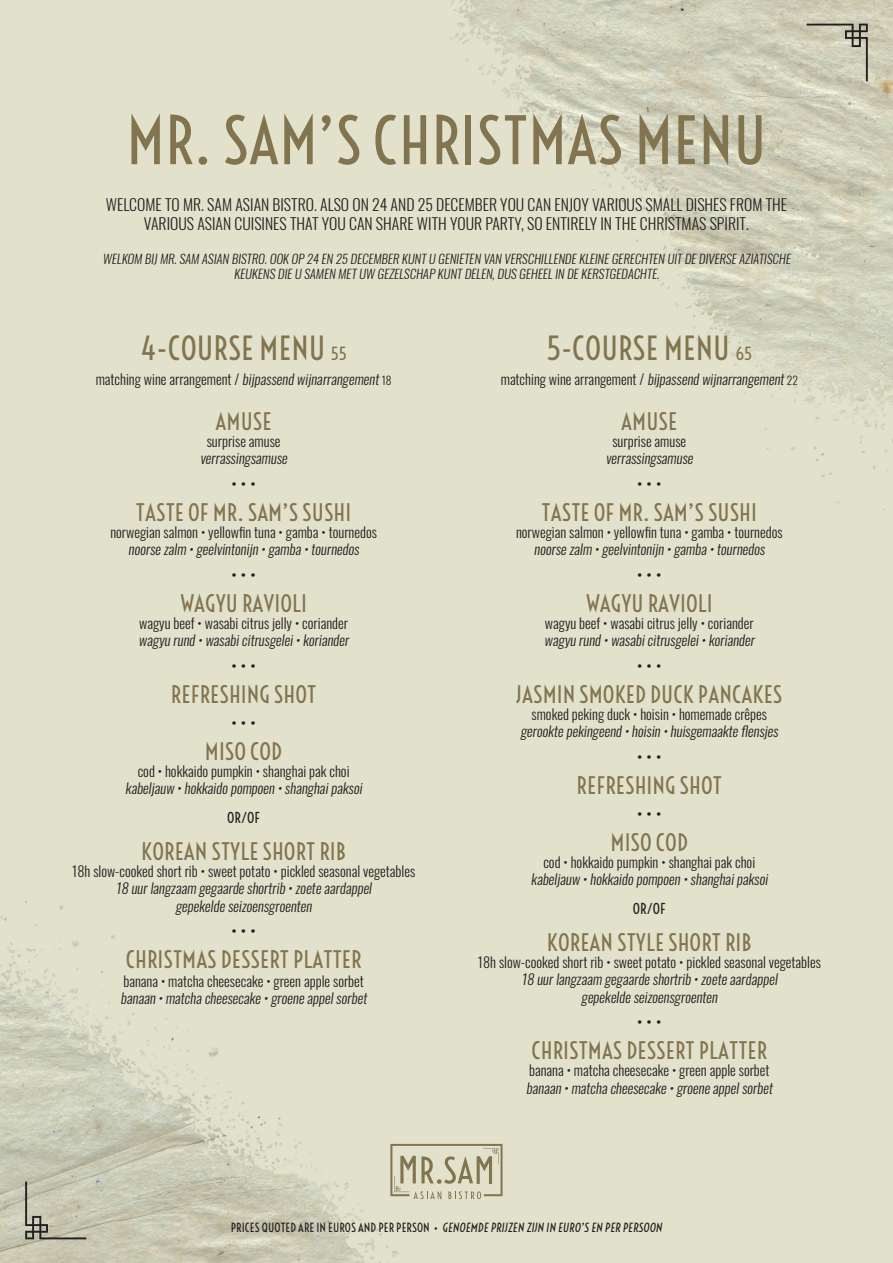
<style>
.page{position:relative;width:893px;height:1263px;background:#fff}
.page>*{position:absolute;margin:0;border:0;box-sizing:border-box;transform-origin:0 0}
.t1{font:63px "Voltaire";color:#81744f}
.t2{font:31.5px "Voltaire";color:#81744f}
.t3{font:22.95px "Voltaire";color:#81744f}
.t4{font:17.1px "Voltaire";color:#231f20}
.t5{font:300 15.75px/18.9px "Oswald";color:#231f20;text-align:center}
.t6{font:300 14.25px "Oswald";color:#231f20}
.t7{font:14.25px "Voltaire";color:#231f20}
.t8{font:300 12.6px/15.1px "Oswald";color:#231f20;text-align:center}
.t9{font:12px "Voltaire";color:#231f20}
.s1{font-size:17.1px}
.s2{font-size:11.4px}
</style>
<div class="page">
<img style="left:0;top:0;width:893px;height:1263px">
<svg style="left:390px;top:1144px;width:113px;height:55px;background:#c8c4aa"></svg>
<svg style="left:806px;top:21px;width:66px;height:70px;background:#c0beaa"></svg>
<svg style="left:21px;top:1172px;width:65px;height:70px;background:#b8b7a4"></svg>
<p class="t1" style="left:126px;top:102px;width:642px">MR. SAM’S CHRISTMAS MENU</p>
<p class="t5" style="left:106px;top:193px;width:683px">WELCOME TO MR. SAM ASIAN BISTRO. ALSO ON 24 AND 25 DECEMBER YOU CAN ENJOY VARIOUS SMALL DISHES FROM THE<br>VARIOUS ASIAN CUISINES THAT YOU CAN SHARE WITH YOUR PARTY, SO ENTIRELY IN THE CHRISTMAS SPIRIT.</p>
<p class="t8" style="left:103px;top:250px;width:692px">WELKOM BIJMR.SAM ASIAN BISTRO.OOK OP 24 EN 25 DECEMBER KUNT U GENIETEN VAN VERSCHILLENDEKLEINEGERECHTEN UIT DEDIVERSEAZIATISCHE<br>KEUKENS DIEU SAMEN MET UW GEZELSCHAP KUNT DELEN,DUS GEHEELIN DEKERSTGEDACHTE.</p>
<p class="t2" style="left:140px;top:328px;width:208px">4-COURSE MENU <span class="s1">55</span></p>
<p class="t6" style="left:96px;top:367px;width:297px">matching wine arrangement / bijpassend wijnarrangement<span class="s2">18</span></p>
<p class="t3" style="left:216px;top:407px;width:58px">AMUSE</p>
<p class="t6" style="left:207px;top:428px;width:75px">surprise amuse</p>
<p class="t6" style="left:200px;top:446px;width:92px">verrassingsamuse</p>
<p class="t4" style="left:231px;top:472px;width:27px">•••</p>
<p class="t3" style="left:136px;top:498px;width:217px">TASTE OF MR. SAM’S SUSHI</p>
<p class="t6" style="left:110px;top:519px;width:268px">norwegian salmon • yellowfin tuna • gamba • tournedos</p>
<p class="t6" style="left:128px;top:537px;width:236px">noorsezalm •geelvintonijn •gamba•tournedos</p>
<p class="t4" style="left:231px;top:563px;width:27px">•••</p>
<p class="t3" style="left:180px;top:589px;width:128px">WAGYU RAVIOLI</p>
<p class="t6" style="left:139px;top:610px;width:210px">wagyu beef • wasabi citrus jelly • coriander</p>
<p class="t6" style="left:139px;top:628px;width:215px">wagyu rund •wasabicitrusgelei•koriander</p>
<p class="t4" style="left:231px;top:654px;width:27px">•••</p>
<p class="t3" style="left:171px;top:680px;width:147px">REFRESHING SHOT</p>
<p class="t4" style="left:231px;top:711px;width:27px">•••</p>
<p class="t3" style="left:205px;top:737px;width:79px">MISO COD</p>
<p class="t6" style="left:138px;top:758px;width:213px">cod • hokkaido pumpkin • shanghai pak choi</p>
<p class="t6" style="left:125px;top:775px;width:241px">kabeljauw •hokkaidopompoen •shanghaipaksoi</p>
<p class="t7" style="left:227px;top:808px;width:34px">OR/OF</p>
<p class="t3" style="left:141px;top:837px;width:206px">KOREAN STYLE SHORT RIB</p>
<p class="t6" style="left:72px;top:859px;width:345px">18h slow-cooked short rib • sweet potato • pickled seasonal vegetables</p>
<p class="t6" style="left:116px;top:876px;width:260px">18 uurlangzaam gegaardeshortrib •zoeteaardappel</p>
<p class="t6" style="left:176px;top:893px;width:141px">gepekeldeseizoensgroenten</p>
<p class="t4" style="left:231px;top:919px;width:27px">•••</p>
<p class="t3" style="left:126px;top:945px;width:237px">CHRISTMAS DESSERT PLATTER</p>
<p class="t6" style="left:123px;top:968px;width:242px">banana • matcha cheesecake • green apple sorbet</p>
<p class="t6" style="left:121px;top:985px;width:251px">banaan •matchacheesecake•groeneappelsorbet</p>
<p class="t2" style="left:546px;top:328px;width:207px">5-COURSE MENU <span class="s1">65</span></p>
<p class="t6" style="left:501px;top:367px;width:299px">matching wine arrangement / bijpassend wijnarrangement<span class="s2">22</span></p>
<p class="t3" style="left:621px;top:407px;width:58px">AMUSE</p>
<p class="t6" style="left:612px;top:428px;width:75px">surprise amuse</p>
<p class="t6" style="left:606px;top:446px;width:92px">verrassingsamuse</p>
<p class="t4" style="left:637px;top:472px;width:27px">•••</p>
<p class="t3" style="left:542px;top:498px;width:217px">TASTE OF MR. SAM’S SUSHI</p>
<p class="t6" style="left:516px;top:519px;width:268px">norwegian salmon • yellowfin tuna • gamba • tournedos</p>
<p class="t6" style="left:534px;top:537px;width:236px">noorsezalm •geelvintonijn •gamba•tournedos</p>
<p class="t4" style="left:637px;top:563px;width:27px">•••</p>
<p class="t3" style="left:586px;top:589px;width:128px">WAGYU RAVIOLI</p>
<p class="t6" style="left:545px;top:610px;width:210px">wagyu beef • wasabi citrus jelly • coriander</p>
<p class="t6" style="left:544px;top:628px;width:215px">wagyu rund •wasabicitrusgelei•koriander</p>
<p class="t4" style="left:637px;top:654px;width:27px">•••</p>
<p class="t3" style="left:516px;top:680px;width:268px">JASMIN SMOKED DUCK PANCAKES</p>
<p class="t6" style="left:532px;top:701px;width:237px">smoked peking duck • hoisin • homemade crêpes</p>
<p class="t6" style="left:521px;top:719px;width:262px">gerooktepekingeend •hoisin •huisgemaakteflensjes</p>
<p class="t4" style="left:637px;top:745px;width:27px">•••</p>
<p class="t3" style="left:577px;top:771px;width:147px">REFRESHING SHOT</p>
<p class="t4" style="left:637px;top:802px;width:27px">•••</p>
<p class="t3" style="left:611px;top:828px;width:79px">MISO COD</p>
<p class="t6" style="left:543px;top:849px;width:213px">cod • hokkaido pumpkin • shanghai pak choi</p>
<p class="t6" style="left:531px;top:866px;width:241px">kabeljauw •hokkaidopompoen •shanghaipaksoi</p>
<p class="t7" style="left:633px;top:899px;width:34px">OR/OF</p>
<p class="t3" style="left:547px;top:928px;width:206px">KOREAN STYLE SHORT RIB</p>
<p class="t6" style="left:478px;top:950px;width:345px">18h slow-cooked short rib • sweet potato • pickled seasonal vegetables</p>
<p class="t6" style="left:521px;top:967px;width:260px">18 uurlangzaam gegaardeshortrib •zoeteaardappel</p>
<p class="t6" style="left:581px;top:984px;width:141px">gepekeldeseizoensgroenten</p>
<p class="t4" style="left:637px;top:1010px;width:27px">•••</p>
<p class="t3" style="left:531px;top:1036px;width:237px">CHRISTMAS DESSERT PLATTER</p>
<p class="t6" style="left:529px;top:1058px;width:242px">banana • matcha cheesecake • green apple sorbet</p>
<p class="t6" style="left:526px;top:1075px;width:251px">banaan •matchacheesecake•groeneappelsorbet</p>
<p class="t9" style="left:231px;top:1220px;width:435px">P R I C E S Q U OT E D A R E I N E U ROS A N D P E R P E RSO N • GENOEMDE PRIJZEN ZIJN IN EURO’S EN PER PERSOON</p>
</div>
